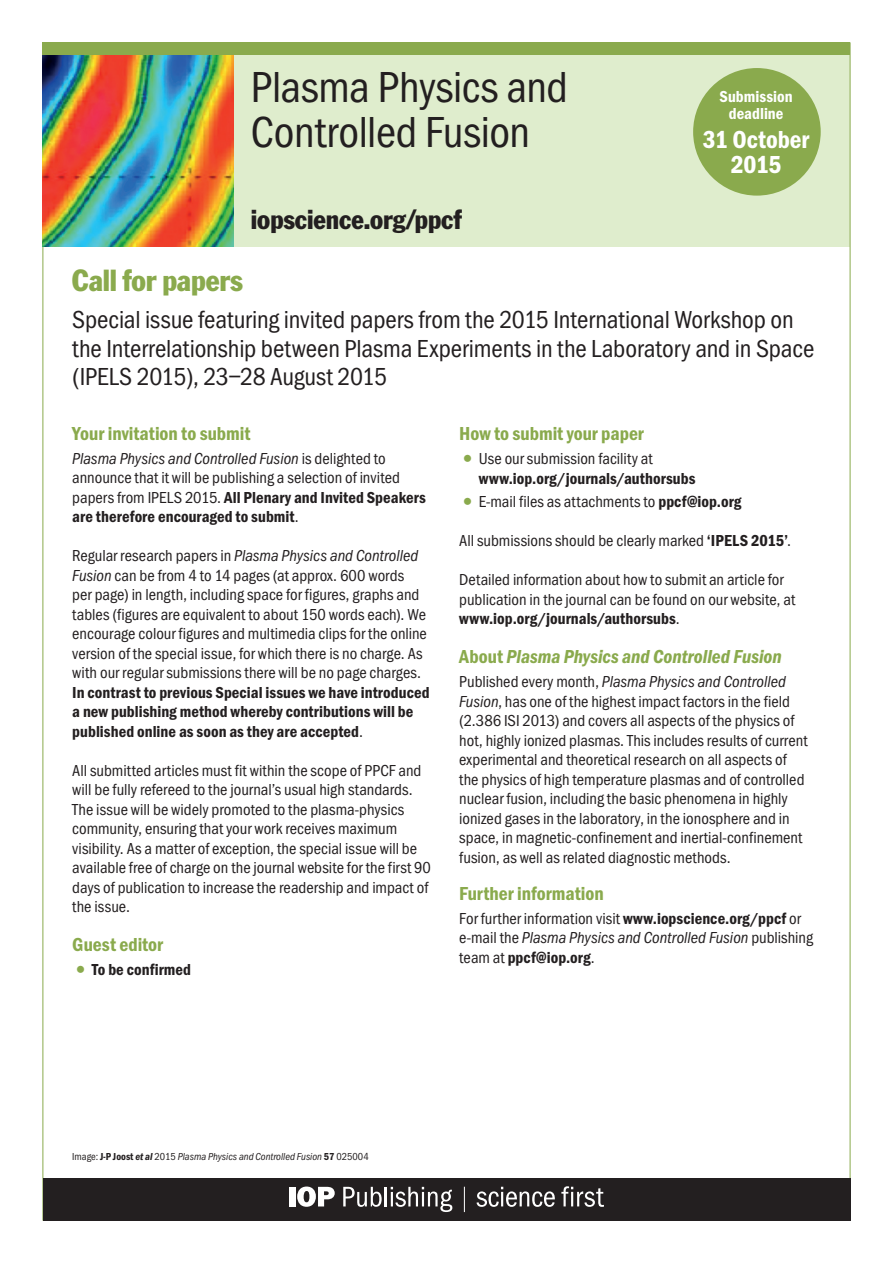
<style>
.page{position:relative;width:893px;height:1263px;background:#fff}
.page>*{position:absolute;margin:0;border:0;box-sizing:border-box;transform-origin:0 0}
.t1{font:45px/45px "Franklin Got Cd Io P";letter-spacing:-.01em;color:#231f20}
.t2{font:condensed 30px "Franklin Gothic";letter-spacing:-.005em;color:#8aaa4d}
.t3{font:condensed 27px "Franklin Gothic";letter-spacing:-.005em;color:#231f20}
.t4{font:25.5px/28.5px "Franklin Got Cd Io P";letter-spacing:-.005em;color:#231f20}
.t5{font:600 25.5px/25.5px "Franklin Got Cd Io P";color:#fff;text-align:center}
.t6{font:600 19.5px "Franklin Got Cd Io P";color:#8aaa4d}
.t7{font:19.5px "Di Franklin Got Cd Io P";color:#8aaa4d}
.t8{font:16.5px/19.5px "Franklin Got Cd Io P";color:#231f20}
.t9{font:600 16.5px/19.5px "Franklin Got Cd Io P";letter-spacing:.005em;color:#231f20}
.t10{font:600 16.5px/16.5px "Franklin Got Cd Io P";color:#fff;text-align:center}
.t11{font:italic 10.5px "Franklin Got Cd Io P";color:#231f20}
.s1{font-style:italic}
.s2{font-weight:600}
.s3{font-weight:400}
.s4{font-weight:400;font-size:25.5px;color:#8aaa4d}
.s5{font-size:25.5px;color:#8aaa4d}
.s6{font-family:"Franklin Got Cd Io P";font-weight:600}
.s7{font-style:normal}
.s8{font-weight:600;font-style:normal}
.s9{font-family:"Di Franklin Got Cd Io P";font-style:normal}
</style>
<div class="page">
<div style="left:43px;top:55px;width:807px;height:192px;background:#dfedcd"></div>
<div style="left:43px;top:43px;width:807px;height:12px;background:#8aaa4d"></div>
<div style="left:43px;top:1178px;width:807px;height:42px;background:#231f20"></div>
<div style="left:289px;top:1187px;width:6px;height:19px;background:#fff"></div>
<svg style="left:297px;top:1186px;width:38px;height:21px"></svg>
<svg style="left:343px;top:1187px;width:109px;height:25px"></svg>
<svg style="left:464px;top:1187px;width:1px;height:25px"></svg>
<svg style="left:476px;top:1187px;width:79px;height:20px"></svg>
<svg style="left:561px;top:1186px;width:43px;height:21px"></svg>
<div style="left:693px;top:68px;width:128px;height:128px;background:#8aaa4d;border-radius:50%"></div>
<img style="left:43px;top:55px;width:191px;height:192px">
<h1 class="t1" style="left:251px;top:65px;width:319px">Plasma Physics and<br>Controlled Fusion</h1>
<h3 class="t3" style="left:251px;top:203px;width:213px">iopscience.org/ppcf</h3>
<p class="t10" style="left:719px;top:88px;width:75px">Submission deadline</p>
<h3 class="t5" style="left:703px;top:127px;width:108px">31 October<br>2015</h3>
<h2 class="t2" style="left:72px;top:262px;width:172px">Call for papers</h2>
<h3 class="t4" style="left:72px;top:306px;width:743px">Special issue featuring invited papers from the 2015 International Workshop on the Interrelationship between Plasma Experiments in the Laboratory and in Space (IPELS 2015), 23–28 August 2015</h3>
<p class="t6" style="left:72px;top:422px;width:180px">Your invitation to submit</p>
<p class="t8" style="left:72px;top:449px;width:355px"><span class="s1">Plasma Physics and Controlled Fusion</span> is delighted to announce that it will be publishing a selection of invited papers from IPELS 2015. <span class="s2">All Plenary and Invited Speakers are therefore encouraged to submit</span>.</p>
<p class="t8" style="left:72px;top:546px;width:356px">Regular research papers in <span class="s1">Plasma Physics and Controlled Fusion</span> can be from 4 to 14 pages (at approx. 600 words per page) in length, including space for figures, graphs and tables (figures are equivalent to about 150 words each). We encourage colour figures and multimedia clips for the online version of the special issue, for which there is no charge. As with our regular submissions there will be no page charges.</p>
<p class="t9" style="left:72px;top:682px;width:359px">In contrast to previous Special issues we have introduced a new publishing method whereby contributions will be published online as soon as they are accepted<span class="s3">.</span></p>
<p class="t8" style="left:72px;top:761px;width:360px">All submitted articles must fit within the scope of PPCF and will be fully refereed to the journal’s usual high standards.<br>The issue will be widely promoted to the plasma-physics community, ensuring that your work receives maximum visibility. As a matter of exception, the special issue will be available free of charge on the journal website for the first 90 days of publication to increase the readership and impact of the issue.</p>
<p class="t6" style="left:72px;top:933px;width:92px">Guest editor</p>
<p class="t9" style="left:72px;top:960px;width:120px"><span class="s4">•</span>To be confirmed</p>
<p class="t6" style="left:459px;top:423px;width:186px">How to submit your paper</p>
<p class="t9" style="left:479px;top:449px;width:218px;text-indent:-20px"><span class="s4">•</span> <span class="s3">Use our submission facility at </span>www.iop.org/journals/authorsubs</p>
<p class="t8" style="left:459px;top:492px;width:284px"><span class="s5">•</span> E-mail files as attachments to <span class="s2">ppcf@iop.org</span></p>
<p class="t8" style="left:459px;top:531px;width:333px">All submissions should be clearly marked <span class="s2">‘IPELS 2015’</span>.</p>
<p class="t8" style="left:459px;top:570px;width:338px">Detailed information about how to submit an article for publication in the journal can be found on our website, at <span class="s2">www.iop.org/journals/authorsubs</span>.</p>
<p class="t7" style="left:459px;top:646px;width:324px"><span class="s6">About</span> Plasma Physics and Controlled Fusion</p>
<p class="t8" style="left:459px;top:672px;width:350px">Published every month, <span class="s1">Plasma Physics and Controlled Fusion</span>, has one of the highest impact factors in the field (2.386 ISI 2013) and covers all aspects of the physics of hot, highly ionized plasmas. This includes results of current experimental and theoretical research on all aspects of the physics of high temperature plasmas and of controlled nuclear fusion, including the basic phenomena in highly ionized gases in the laboratory, in the ionosphere and in space, in magnetic-confinement and inertial-confinement fusion, as well as related diagnostic methods.</p>
<p class="t6" style="left:459px;top:882px;width:146px">Further information</p>
<p class="t8" style="left:459px;top:909px;width:355px">For further information visit <span class="s2">www.iopscience.org/ppcf</span> or e-mail the <span class="s1">Plasma Physics and Controlled Fusion</span> publishing team at <span class="s2">ppcf@iop.org</span>.</p>
<p class="t11" style="left:72px;top:1151px;width:298px"><span class="s7">Image:</span> <span class="s8">J-P Joost</span> <span class="s9">et al</span> <span class="s7">2015</span> Plasma Physics and Controlled Fusion <span class="s8">57</span> <span class="s7">025004</span></p>
</div>
